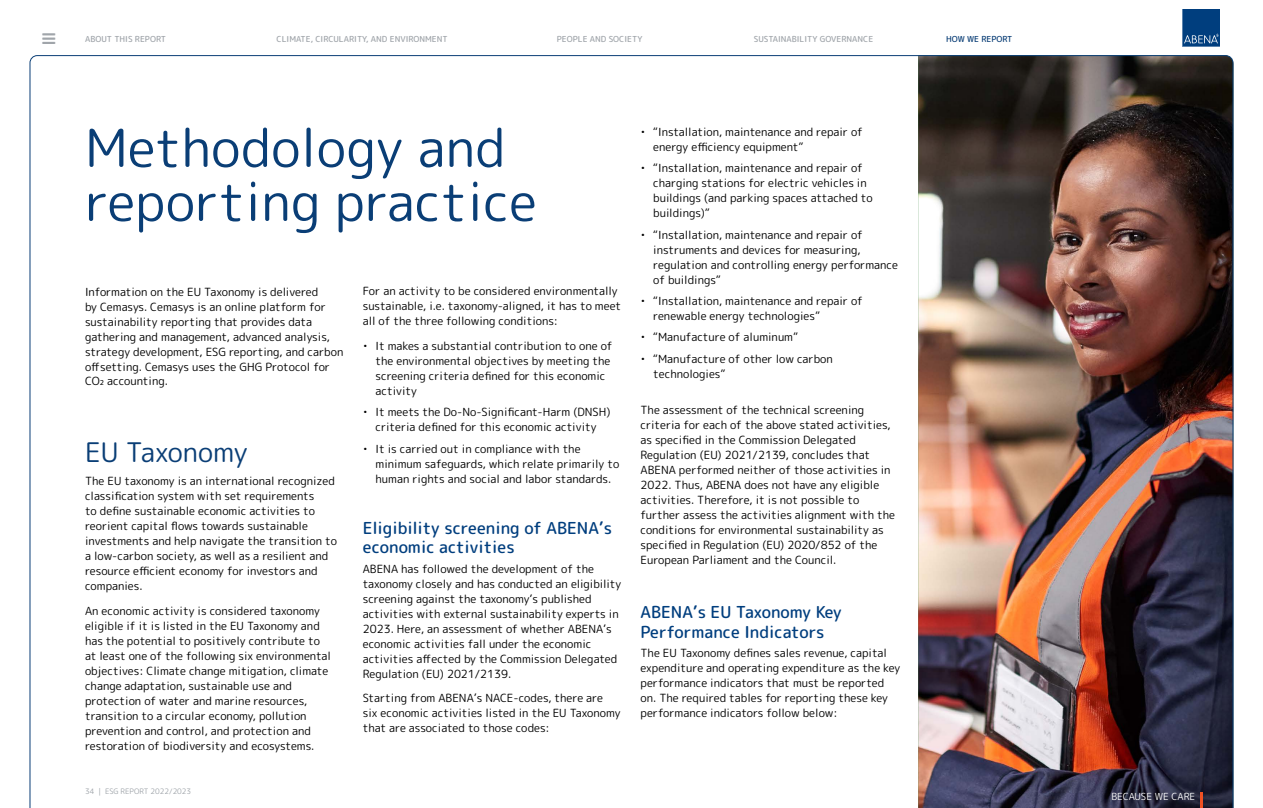
<style>
.page{position:relative;width:1263px;height:808px;background:#fff}
.page>*{position:absolute;margin:0;border:0;box-sizing:border-box;transform-origin:0 0}
.t1{font:52.5px/54px "rounded mplus 1 c regular";color:#0a3e76}
.t2{font:27px "rounded mplus 1 c regular";letter-spacing:-.005em;color:#0a3e76}
.t3{font:16.5px/19.8px "rounded mplus 1 c medium";color:#003e7e}
.t4{font:11.25px/15px "rounded mplus 1 c regular";color:#000}
.t5{font:9.75px "rounded mplus 1 c regular";color:#fff}
.t6{font:8.25px "rounded mplus 1 c medium";color:#a0a5aa}
.t7{font:8.25px "rounded mplus 1 c medium";color:#0a3e76}
.t8{font:7.5px "rounded mplus 1 c regular";color:#a0a5aa}
</style>
<div class="page">
<svg style="left:1182px;top:9px;width:38px;height:38px"></svg>
<img style="left:30px;top:55px;width:1203px;height:753px">
<p class="t6" style="left:85px;top:33px;width:82px">ABOUT THIS REPORT</p>
<p class="t6" style="left:277px;top:33px;width:173px">CLIMATE, CIRCULARITY, AND ENVIRONMENT</p>
<p class="t6" style="left:557px;top:33px;width:87px">PEOPLE AND SOCIETY</p>
<p class="t6" style="left:754px;top:33px;width:121px">SUSTAINABILITY GOVERNANCE</p>
<p class="t7" style="left:946px;top:33px;width:68px">HOW WE REPORT</p>
<h1 class="t1" style="left:85px;top:121px;width:453px">Methodology and reporting practice</h1>
<p class="t4" style="left:85px;top:284px;width:260px">Information on the EU Taxonomy is delivered<br>by Cemasys. Cemasys is an online platform for sustainability reporting that provides data gathering and management, advanced analysis, strategy development, ESG reporting, and carbon offsetting. Cemasys uses the GHG Protocol for CO₂ accounting.</p>
<h2 class="t2" style="left:85px;top:433px;width:164px">EU Taxonomy</h2>
<p class="t4" style="left:85px;top:474px;width:253px">The EU taxonomy is an international recognized classification system with set requirements<br>to define sustainable economic activities to reorient capital flows towards sustainable investments and help navigate the transition to a low-carbon society, as well as a resilient and resource efficient economy for investors and companies.</p>
<p class="t4" style="left:85px;top:603px;width:247px">An economic activity is considered taxonomy eligible if it is listed in the EU Taxonomy and has the potential to positively contribute to at least one of the following six environmental objectives: Climate change mitigation, climate change adaptation, sustainable use and protection of water and marine resources, transition to a circular economy, pollution prevention and control, and protection and restoration of biodiversity and ecosystems.</p>
<p class="t8" style="left:85px;top:785px;width:108px">34 | ESG REPORT 2022/2023</p>
<p class="t4" style="left:363px;top:284px;width:260px">For an activity to be considered environmentally sustainable, i.e. taxonomy-aligned, it has to meet all of the three following conditions:</p>
<p class="t4" style="left:375px;top:338px;width:239px;text-indent:-13px">• It makes a substantial contribution to one of the environmental objectives by meeting the screening criteria defined for this economic activity</p>
<p class="t4" style="left:363px;top:405px;width:249px;text-align:center">• It meets the Do-No-Significant-Harm (DNSH) criteria defined for this economic activity</p>
<p class="t4" style="left:375px;top:441px;width:245px;text-indent:-13px">• It is carried out in compliance with the minimum safeguards, which relate primarily to human rights and social and labor standards.</p>
<h3 class="t3" style="left:363px;top:518px;width:251px">Eligibility screening of ABENA’s economic activities</h3>
<p class="t4" style="left:363px;top:561px;width:260px">ABENA has followed the development of the taxonomy closely and has conducted an eligibility screening against the taxonomy’s published activities with external sustainability experts in 2023. Here, an assessment of whether ABENA’s economic activities fall under the economic activities affected by the Commission Delegated Regulation (EU) 2021/2139.</p>
<p class="t4" style="left:363px;top:691px;width:259px">Starting from ABENA’s NACE-codes, there are<br>six economic activities listed in the EU Taxonomy that are associated to those codes:</p>
<p class="t4" style="left:653px;top:124px;width:211px;text-indent:-13px">• “Installation, maintenance and repair of energy efficiency equipment”</p>
<p class="t4" style="left:653px;top:161px;width:221px;text-indent:-13px">• “Installation, maintenance and repair of charging stations for electric vehicles in buildings (and parking spaces attached to buildings)”</p>
<p class="t4" style="left:653px;top:227px;width:246px;text-indent:-13px">• “Installation, maintenance and repair of instruments and devices for measuring, regulation and controlling energy performance of buildings”</p>
<p class="t4" style="left:653px;top:293px;width:211px;text-indent:-13px">• “Installation, maintenance and repair of renewable energy technologies”</p>
<p class="t4" style="left:640px;top:330px;width:159px">• “Manufacture of aluminum”</p>
<p class="t4" style="left:653px;top:351px;width:181px;text-indent:-13px">• “Manufacture of other low carbon technologies”</p>
<p class="t4" style="left:640px;top:403px;width:256px">The assessment of the technical screening criteria for each of the above stated activities, as specified in the Commission Delegated Regulation (EU) 2021/2139, concludes that ABENA performed neither of those activities in 2022. Thus, ABENA does not have any eligible activities. Therefore, it is not possible to further assess the activities alignment with the conditions for environmental sustainability as specified in Regulation (EU) 2020/852 of the European Parliament and the Council.</p>
<h3 class="t3" style="left:640px;top:602px;width:203px">ABENA’s EU Taxonomy Key<br>Performance Indicators</h3>
<p class="t4" style="left:640px;top:646px;width:261px">The EU Taxonomy defines sales revenue, capital expenditure and operating expenditure as the key performance indicators that must be reported on. The required tables for reporting these key performance indicators follow below:</p>
<p class="t5" style="left:1111px;top:790px;width:85px">BECAUSE WE CARE</p>
</div>
